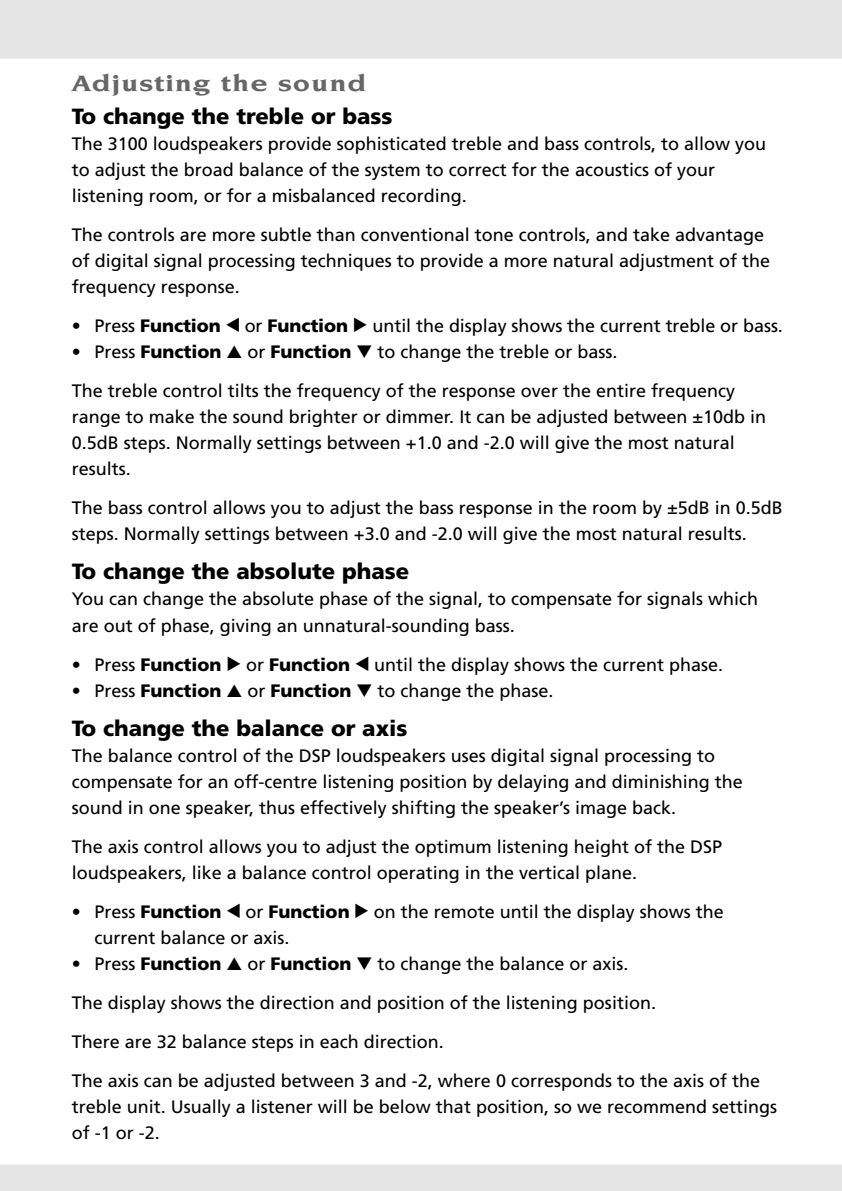
<style>
.page{position:relative;width:842px;height:1191px;background:#e5e5e5}
.page>*{position:absolute;margin:0;border:0;box-sizing:border-box;transform-origin:0 0}
.t1{font:700 24px "Novarese";letter-spacing:.03em;color:#666;scale:1.3 1}
.t2{font:900 22px "Frutiger";color:#000}
.t3{font:18px/26px "Frutiger";color:#000}
.s1{font-weight:900}
.s2{font-family:"Hifi Controls"}
</style>
<div class="page">
<div style="left:0;top:59px;width:842px;height:1105px;background:#fff"></div>
<h1 class="t1" style="left:72px;top:73px;width:228px">Adjusting the sound</h1>
<p class="t2" style="left:72px;top:108px;width:322px">To change the treble or bass</p>
<p class="t3" style="left:72px;top:132px;width:696px">The 3100 loudspeakers provide sophisticated treble and bass controls, to allow you to adjust the broad balance of the system to correct for the acoustics of your listening room, or for a misbalanced recording.</p>
<p class="t3" style="left:72px;top:223px;width:700px">The controls are more subtle than conventional tone controls, and take advantage of digital signal processing techniques to provide a more natural adjustment of the frequency response.</p>
<p class="t3" style="left:72px;top:314px;width:713px">• Press <span class="s1">Function</span> <span class="s2">&lt;</span> or <span class="s1">Function</span> <span class="s2">&gt;</span> until the display shows the current treble or bass.</p>
<p class="t3" style="left:72px;top:334px;width:665px;line-height:39px">• Press <span class="s1">Function</span> <span class="s2">A</span> or <span class="s1">Function</span> <span class="s2">V</span> to change the treble or bass.<br>The treble control tilts the frequency of the response over the entire frequency</p>
<p class="t3" style="left:72px;top:405px;width:696px">range to make the sound brighter or dimmer. It can be adjusted between ±10db in<br>0.5dB steps. Normally settings between +1.0 and -2.0 will give the most natural results.</p>
<p class="t3" style="left:72px;top:496px;width:712px">The bass control allows you to adjust the bass response in the room by ±5dB in 0.5dB steps. Normally settings between +3.0 and -2.0 will give the most natural results.</p>
<p class="t2" style="left:72px;top:563px;width:339px">To change the absolute phase</p>
<p class="t3" style="left:72px;top:587px;width:688px">You can change the absolute phase of the signal, to compensate for signals which are out of phase, giving an unnatural-sounding bass.</p>
<p class="t3" style="left:72px;top:652px;width:653px">• Press <span class="s1">Function</span> <span class="s2">&gt;</span> or <span class="s1">Function</span> <span class="s2">&lt;</span> until the display shows the current phase.</p>
<p class="t3" style="left:72px;top:678px;width:483px">• Press <span class="s1">Function</span> <span class="s2">A</span> or <span class="s1">Function</span> <span class="s2">V</span> to change the phase.</p>
<p class="t2" style="left:72px;top:719px;width:337px">To change the balance or axis</p>
<p class="t3" style="left:72px;top:743px;width:672px">The balance control of the DSP loudspeakers uses digital signal processing to compensate for an off-centre listening position by delaying and diminishing the sound in one speaker, thus effectively shifting the speaker’s image back.</p>
<p class="t3" style="left:72px;top:834px;width:652px">The axis control allows you to adjust the optimum listening height of the DSP loudspeakers, like a balance control operating in the vertical plane.</p>
<p class="t3" style="left:94px;top:899px;width:631px;text-indent:-23px">• Press <span class="s1">Function</span> <span class="s2">&lt;</span> or <span class="s1">Function</span> <span class="s2">&gt;</span> on the remote until the display shows the current balance or axis.</p>
<p class="t3" style="left:72px;top:945px;width:690px;line-height:39px">• Press <span class="s1">Function</span> <span class="s2">A</span> or <span class="s1">Function</span> <span class="s2">V</span> to change the balance or axis.<br>The display shows the direction and position of the listening position.<br>There are 32 balance steps in each direction.<br>The axis can be adjusted between 3 and -2, where 0 corresponds to the axis of the</p>
<p class="t3" style="left:72px;top:1094px;width:707px">treble unit. Usually a listener will be below that position, so we recommend settings of -1 or -2.</p>
</div>
